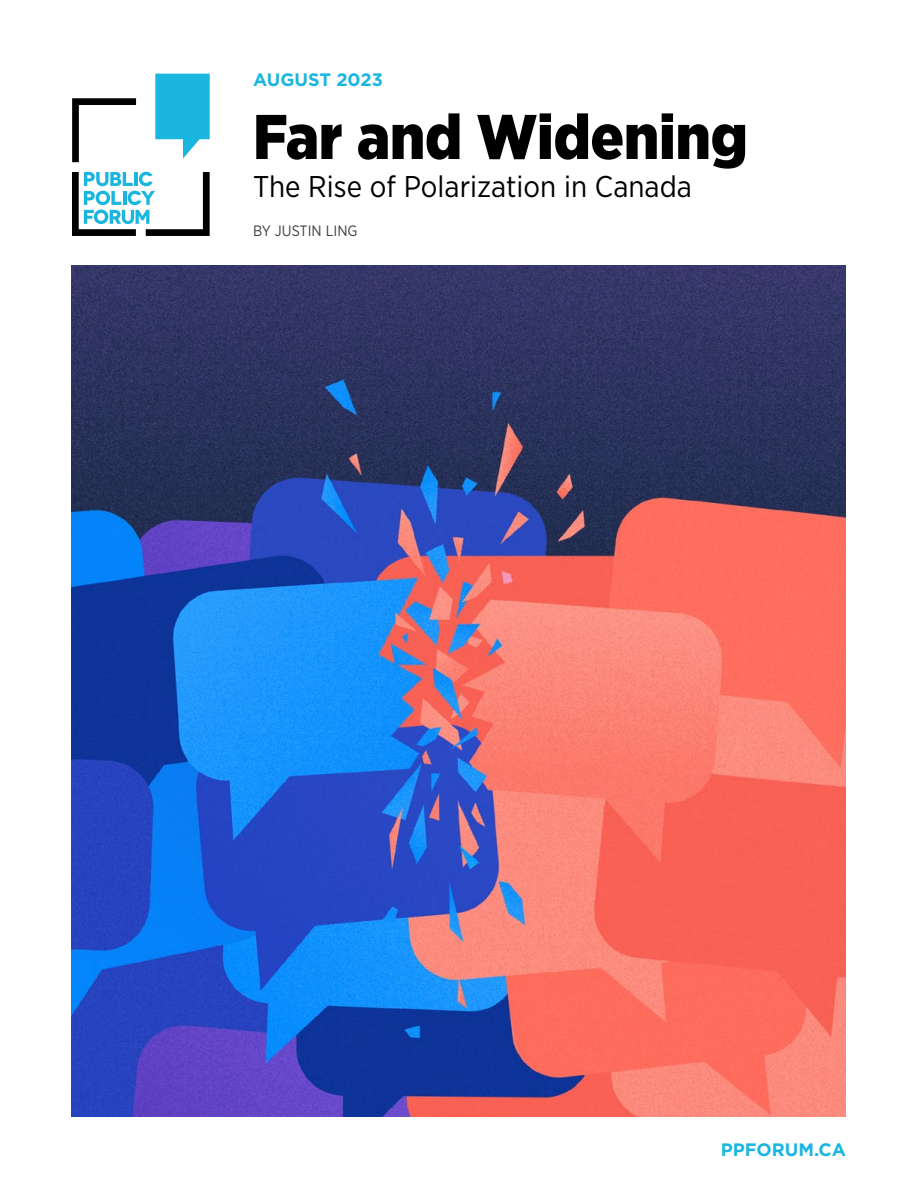
<style>
.page{position:relative;width:918px;height:1188px;background:#fff}
.page>*{position:absolute;margin:0;border:0;box-sizing:border-box;transform-origin:0 0}
.t1{font:900 63px "Gotham Narrow";letter-spacing:-.005em;color:#000}
.t2{font:30px "Gotham Narrow";color:#000}
.t3{font:700 18px "Gotham";color:#1bb6e0}
.t4{font:15px "Gotham Narrow";color:#404042}
</style>
<div class="page">
<svg style="left:72px;top:172px;width:138px;height:64px"></svg>
<svg style="left:155px;top:74px;width:55px;height:85px"></svg>
<svg style="left:72px;top:98px;width:64px;height:64px"></svg>
<img style="left:72px;top:266px;width:774px;height:851px">
<p class="t3" style="left:253px;top:68px;width:131px">AUGUST 2023</p>
<h1 class="t1" style="left:253px;top:95px;width:496px">Far and Widening</h1>
<p class="t2" style="left:253px;top:167px;width:440px">The Rise of Polarization in Canada</p>
<p class="t4" style="left:253px;top:221px;width:106px">BY JUSTIN LING</p>
<p class="t3" style="left:721px;top:1138px;width:127px">PPFORUM.CA</p>
</div>
